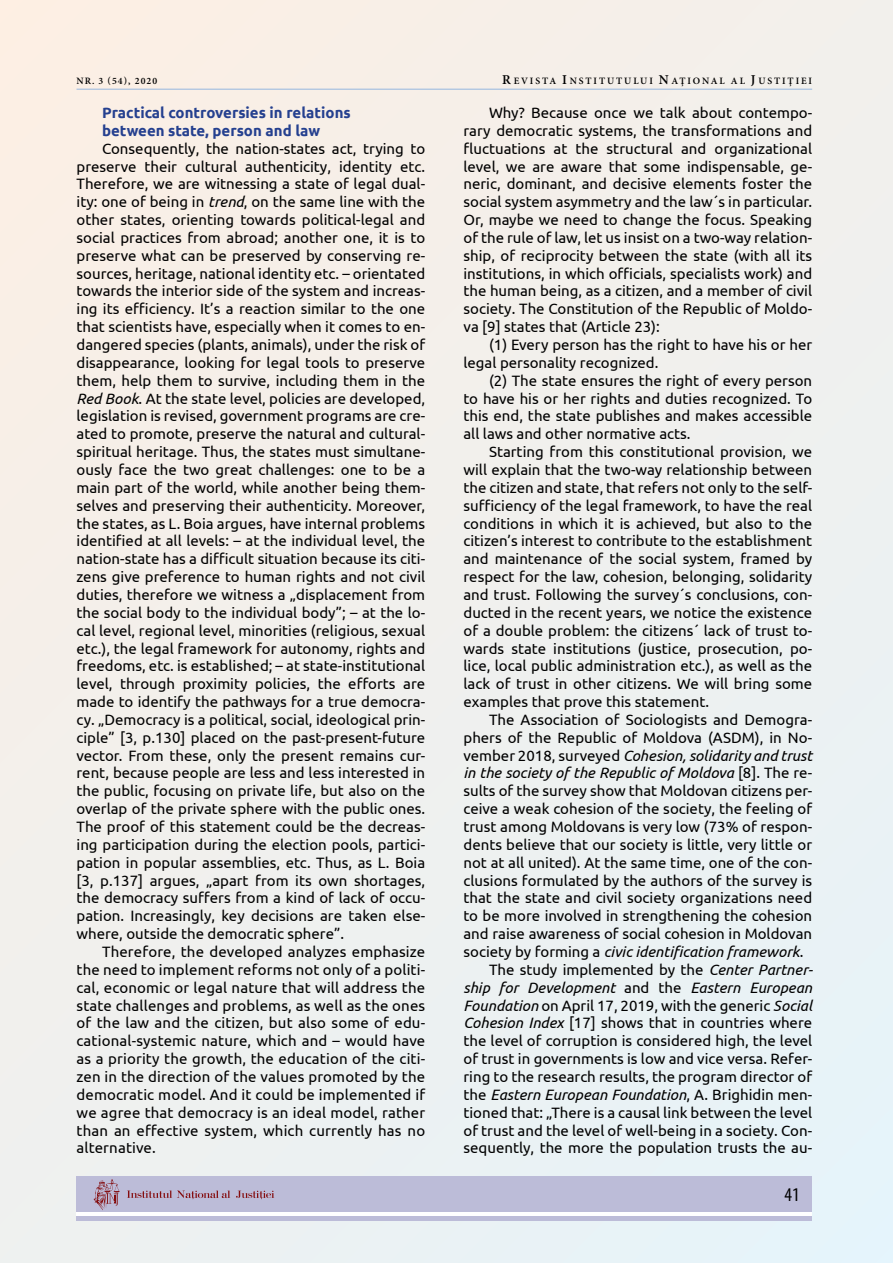
<style>
.page{position:relative;width:893px;height:1263px;background:#f1f0ed}
.page>*{position:absolute;margin:0;border:0;box-sizing:border-box;transform-origin:0 0}
.t1{font:condensed 19.5px "Myriad Pro";color:#000}
.t2{font:15px/17.9px "Ubuntu";color:#000;text-align:justify}
.t3{font:italic 15px "Ubuntu";color:#000}
.t4{font:700 15px/17.9px "Ubuntu";color:#25408f}
.t5{font:600 9.75px "Minion Pro";letter-spacing:.195em;color:#000}
.s1{font-size:13.5px}
.s2{font-style:italic}
.s3{font-style:normal}
</style>
<div class="page">
<hr style="left:77px;top:89px;width:735px;height:1px;background:#95b6df">
<div style="left:77px;top:1176px;width:735px;height:45px;background:#bcbcd8"></div>
<hr style="left:77px;top:1213px;width:735px;height:3px;background:#fff">
<svg style="left:127px;top:1190px;width:103px;height:9px"></svg>
<svg style="left:236px;top:1190px;width:38px;height:9px"></svg>
<svg style="left:94px;top:1179px;width:26px;height:31px"></svg>
<p class="t5" style="left:77px;top:74px;width:82px">NR. 3 (54), 2020</p>
<p class="t5" style="left:502px;top:74px;width:311px"><span class="s1">R</span>EVISTA <span class="s1">I</span>NSTITUTULUI <span class="s1">N</span>AŢIONAL AL <span class="s1">J</span>USTIŢIEI</p>
<p class="t4" style="left:102px;top:103px;width:250px">Practical controversies in relations between state, person and law</p>
<p class="t2" style="left:77px;top:139px;width:350px;text-indent:26px">Consequently, the nation-states act, trying to preserve their cultural authenticity, identity etc.<br>Therefore, we are witnessing a state of legal dual&shy;ity: one of being in <span class="s2">trend</span>, on the same line with the other states, orienting towards political-legal and social practices from abroad; another one, it is to preserve what can be preserved by conserving re&shy;sources, heritage, national identity etc. – orientated towards the interior side of the system and increas&shy;ing its efficiency. It’s a reaction similar to the one that scientists have, especially when it comes to en&shy;dangered species (plants, animals), under the risk of disappearance, looking for legal tools to preserve them, help them to survive, including them in the <span class="s2">Red Book</span>. At the state level, policies are developed, legislation is revised, government programs are cre&shy;ated to promote, preserve the natural and cultural&shy;spiritual heritage. Thus, the states must simultane&shy;ously face the two great challenges: one to be a main part of the world, while another being them&shy;selves and preserving their authenticity. Moreover, the states, as L. Boia argues, have internal problems identified at all levels: – at the individual level, the nation-state has a difficult situation because its citi&shy;zens give preference to human rights and not civil duties, therefore we witness a „displacement from the social body to the individual body”; – at the lo&shy;cal level, regional level, minorities (religious, sexual etc.), the legal framework for autonomy, rights and freedoms, etc. is established; – at state-institutional level, through proximity policies, the efforts are made to identify the pathways for a true democra&shy;cy. „Democracy is a political, social, ideological prin&shy;ciple” [3, p.130] placed on the past-present-future vector. From these, only the present remains cur&shy;rent, because people are less and less interested in the public, focusing on private life, but also on the overlap of the private sphere with the public ones.<br>The proof of this statement could be the decreas&shy;ing participation during the election pools, partici&shy;pation in popular assemblies, etc. Thus, as L. Boia [3, p.137] argues, „apart from its own shortages, the democracy suffers from a kind of lack of occu&shy;pation. Increasingly, key decisions are taken else&shy;where, outside the democratic sphere”.</p>
<p class="t2" style="left:77px;top:942px;width:350px;text-indent:26px">Therefore, the developed analyzes emphasize the need to implement reforms not only of a politi&shy;cal, economic or legal nature that will address the state challenges and problems, as well as the ones of the law and the citizen, but also some of edu&shy;cational-systemic nature, which and – would have as a priority the growth, the education of the citi&shy;zen in the direction of the values promoted by the democratic model. And it could be implemented if we agree that democracy is an ideal model, rather than an effective system, which currently has no alternative.</p>
<p class="t2" style="left:463px;top:103px;width:350px;text-indent:26px">Why? Because once we talk about contempo&shy;rary democratic systems, the transformations and fluctuations at the structural and organizational level, we are aware that some indispensable, ge&shy;neric, dominant, and decisive elements foster the social system asymmetry and the law´s in particular.<br>Or, maybe we need to change the focus. Speaking of the rule of law, let us insist on a two-way relation&shy;ship, of reciprocity between the state (with all its institutions, in which officials, specialists work) and the human being, as a citizen, and a member of civil society. The Constitution of the Republic of Moldo&shy;va [9] states that (Article 23):</p>
<p class="t2" style="left:463px;top:335px;width:350px;text-indent:26px">(1) Every person has the right to have his or her legal personality recognized.</p>
<p class="t2" style="left:463px;top:371px;width:350px;text-indent:26px">(2) The state ensures the right of every person to have his or her rights and duties recognized. To this end, the state publishes and makes accessible all laws and other normative acts.</p>
<p class="t2" style="left:463px;top:442px;width:350px;text-indent:26px">Starting from this constitutional provision, we will explain that the two-way relationship between the citizen and state, that refers not only to the self&shy;sufficiency of the legal framework, to have the real conditions in which it is achieved, but also to the citizen’s interest to contribute to the establishment and maintenance of the social system, framed by respect for the law, cohesion, belonging, solidarity and trust. Following the survey´s conclusions, con&shy;ducted in the recent years, we notice the existence of a double problem: the citizens´ lack of trust to&shy;wards state institutions (justice, prosecution, po&shy;lice, local public administration etc.), as well as the lack of trust in other citizens. We will bring some examples that prove this statement.</p>
<p class="t2" style="left:489px;top:710px;width:325px">The Association of Sociologists and Demogra-</p>
<p class="t2" style="left:463px;top:728px;width:350px">phers of the Republic of Moldova (ASDM), in No-</p>
<p class="t3" style="left:463px;top:746px;width:350px"><span class="s3">vember 2018, surveyed</span> Cohesion, solidarity and trust</p>
<p class="t3" style="left:463px;top:764px;width:350px">in the society of the Republic of Moldova <span class="s3">[8]. The re-</span></p>
<p class="t2" style="left:463px;top:782px;width:350px">sults of the survey show that Moldovan citizens per-</p>
<p class="t2" style="left:463px;top:799px;width:350px">ceive a weak cohesion of the society, the feeling of</p>
<p class="t2" style="left:463px;top:817px;width:350px">trust among Moldovans is very low (73% of respon-</p>
<p class="t2" style="left:463px;top:835px;width:350px">dents believe that our society is little, very little or</p>
<p class="t2" style="left:463px;top:853px;width:350px">not at all united). At the same time, one of the con-</p>
<p class="t2" style="left:463px;top:871px;width:350px">clusions formulated by the authors of the survey is</p>
<p class="t2" style="left:463px;top:889px;width:350px">that the state and civil society organizations need</p>
<p class="t2" style="left:463px;top:906px;width:350px">to be more involved in strengthening the cohesion</p>
<p class="t2" style="left:463px;top:924px;width:350px">and raise awareness of social cohesion in Moldovan</p>
<p class="t3" style="left:463px;top:942px;width:341px"><span class="s3">society by forming a</span> civic identification framework<span class="s3">.</span></p>
<p class="t2" style="left:489px;top:960px;width:325px">The study implemented by the <span class="s2">Center Partner-</span></p>
<p class="t3" style="left:463px;top:978px;width:350px">ship for Development <span class="s3">and the</span> Eastern European</p>
<p class="t2" style="left:463px;top:996px;width:350px"><span class="s2">Foundation</span> on April 17, 2019, with the generic <span class="s2">Social</span></p>
<p class="t2" style="left:463px;top:1014px;width:350px"><span class="s2">Cohesion Index</span> [17] shows that in countries where</p>
<p class="t2" style="left:463px;top:1031px;width:350px">the level of corruption is considered high, the level</p>
<p class="t2" style="left:463px;top:1049px;width:350px">of trust in governments is low and vice versa. Refer-</p>
<p class="t2" style="left:463px;top:1067px;width:350px">ring to the research results, the program director of</p>
<p class="t3" style="left:463px;top:1085px;width:350px"><span class="s3">the</span> Eastern European Foundation<span class="s3">, A. Brighidin men-</span></p>
<p class="t2" style="left:463px;top:1103px;width:350px">tioned that: „There is a causal link between the level</p>
<p class="t2" style="left:463px;top:1121px;width:350px">of trust and the level of well-being in a society. Con-</p>
<p class="t2" style="left:463px;top:1139px;width:350px">sequently, the more the population trusts the au-</p>
<h1 class="t1" style="left:784px;top:1183px;width:17px">41</h1>
</div>
